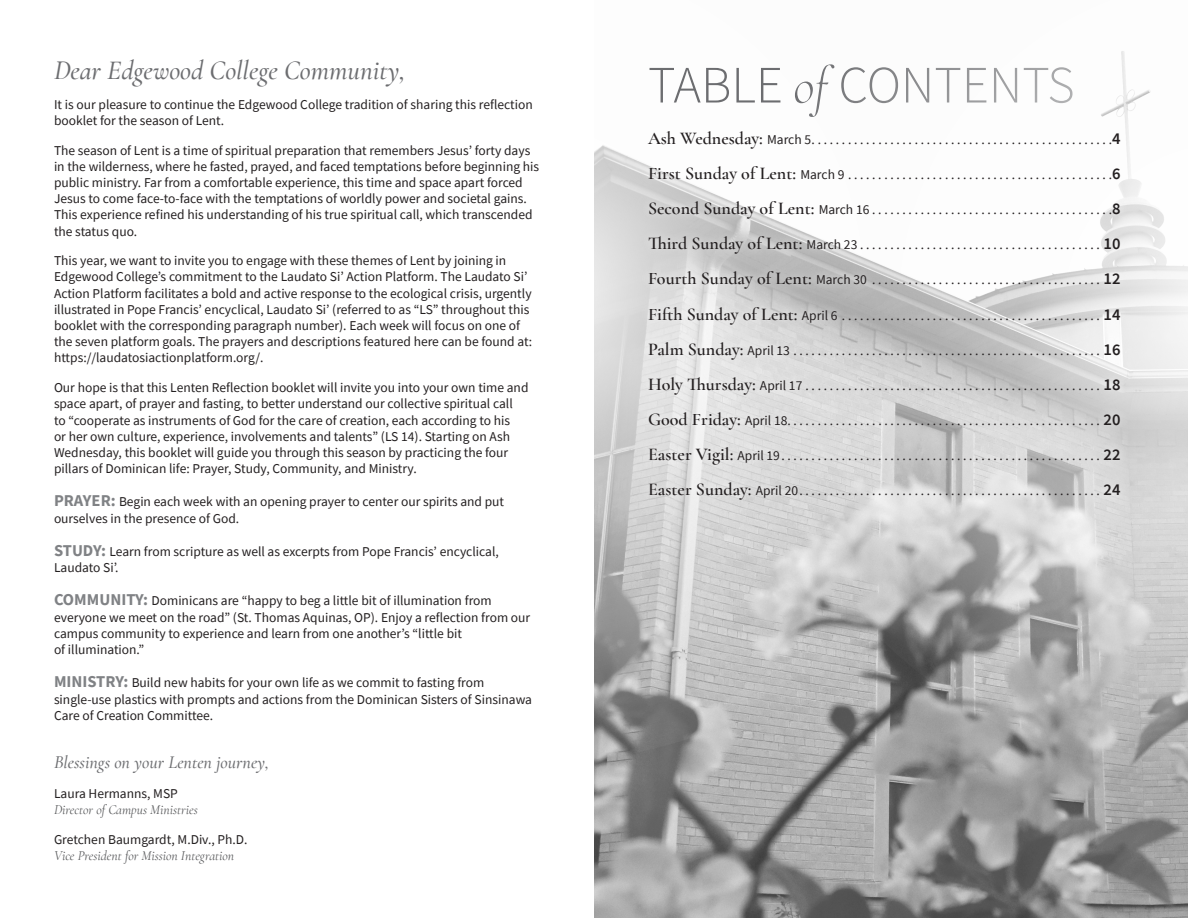
<style>
.page{position:relative;width:1188px;height:918px;background:#fff}
.page>*{position:absolute;margin:0;border:0;box-sizing:border-box;transform-origin:0 0}
.t1{font:300 52.5px "Source Sans Pro";color:#6c6d70}
.body_type{font:italic 500 27px "Cormorant Garamond";color:#6c6d70}
.body_type-2{font:italic 500 18px "Cormorant Garamond";color:#6c6d70}
.body_type-3{font:13.5px/16.2px "Source Sans Pro";color:#231f20}
.body_type-4{font:italic 13.5px/16.2px "Cormorant Garamond";color:#57585a}
.s1{font-weight:700;font-size:16.5px;color:#808285}
.s2{font-family:"Source Sans Pro";font-style:normal;color:#231f20}
.s3{font-family:"Cormorant Garamond";font-style:italic}
.s4{font-family:"Cormorant Garamond";font-weight:600;font-size:18px}
.s5{font-weight:600;font-size:16.5px}
</style>
<div class="page">
<img style="left:594px;top:763px;width:594px;height:155px">
<svg style="left:594px;top:145px;width:145px;height:618px"></svg>
<svg style="left:739px;top:51px;width:449px;height:728px"></svg>
<div style="left:640px;top:122px;width:489px;height:386px;background:#fff;opacity:.75"></div>
<p class="body_type" style="left:54px;top:54px;width:353px">Dear Edgewood College Community,</p>
<p class="body_type-3" style="left:54px;top:96px;width:480px">It is our pleasure to continue the Edgewood College tradition of sharing this reflection booklet for the season of Lent.</p>
<p class="body_type-3" style="left:54px;top:142px;width:487px">The season of Lent is a time of spiritual preparation that remembers Jesus’ forty days in the wilderness, where he fasted, prayed, and faced temptations before beginning his public ministry. Far from a comfortable experience, this time and space apart forced Jesus to come face-to-face with the temptations of worldly power and societal gains.<br>This experience refined his understanding of his true spiritual call, which transcended the status quo.</p>
<p class="body_type-3" style="left:54px;top:253px;width:480px">This year, we want to invite you to engage with these themes of Lent by joining in Edgewood College’s commitment to the Laudato Si’ Action Platform. The Laudato Si’ Action Platform facilitates a bold and active response to the ecological crisis, urgently illustrated in Pope Francis’ encyclical, Laudato Si’ (referred to as “LS” throughout this booklet with the corresponding paragraph number). Each week will focus on one of the seven platform goals. The prayers and descriptions featured here can be found at: https://laudatosiactionplatform.org/.</p>
<p class="body_type-3" style="left:54px;top:379px;width:476px">Our hope is that this Lenten Reflection booklet will invite you into your own time and space apart, of prayer and fasting, to better understand our collective spiritual call<br>to “cooperate as instruments of God for the care of creation, each according to his<br>or her own culture, experience, involvements and talents” (LS 14). Starting on Ash Wednesday, this booklet will guide you through this season by practicing the four pillars of Dominican life: Prayer, Study, Community, and Ministry.</p>
<p class="body_type-3" style="left:54px;top:494px;width:452px"><span class="s1">PRAYER:</span> Begin each week with an opening prayer to center our spirits and put ourselves in the presence of God.</p>
<p class="body_type-3" style="left:54px;top:543px;width:446px"><span class="s1">STUDY:</span> Learn from scripture as well as excerpts from Pope Francis’ encyclical,<br>Laudato Si’.</p>
<p class="body_type-3" style="left:54px;top:593px;width:478px"><span class="s1">COMMUNITY:</span> Dominicans are “happy to beg a little bit of illumination from everyone we meet on the road” (St. Thomas Aquinas, OP). Enjoy a reflection from our campus community to experience and learn from one another’s “little bit<br>of illumination.”</p>
<p class="body_type-3" style="left:54px;top:675px;width:480px"><span class="s1">MINISTRY:</span> Build new habits for your own life as we commit to fasting from single-use plastics with prompts and actions from the Dominican Sisters of Sinsinawa<br>Care of Creation Committee.</p>
<p class="body_type-2" style="left:54px;top:752px;width:217px">Blessings on your Lenten journey,</p>
<p class="body_type-4" style="left:54px;top:786px;width:145px"><span class="s2">Laura Hermanns, MSP<br></span>Director of Campus Ministries</p>
<p class="body_type-4" style="left:54px;top:832px;width:193px"><span class="s2">Gretchen Baumgardt, M.Div., Ph.D.<br></span>Vice President for Mission Integration</p>
<p class="t1" style="left:648px;top:53px;width:428px">TABLE <span class="s3">of</span> CONTENTS</p>
<p class="body_type-3" style="left:648px;top:131px;width:474px"><span class="s4">Ash Wednesday:</span> March 5 . . . . . . . . . . . . . . . . . . . . . . . . . . . . . . . . . . . . . . . . . . . . . . . . . <span class="s5">4</span></p>
<p class="body_type-3" style="left:648px;top:167px;width:474px"><span class="s4">First Sunday of Lent:</span> March 9 . . . . . . . . . . . . . . . . . . . . . . . . . . . . . . . . . . . . . . . . . . . <span class="s5">6</span></p>
<p class="body_type-3" style="left:648px;top:202px;width:474px"><span class="s4">Second Sunday of Lent:</span> March 16 . . . . . . . . . . . . . . . . . . . . . . . . . . . . . . . . . . . . . . . <span class="s5">8</span></p>
<p class="body_type-3" style="left:648px;top:237px;width:474px"><span class="s4">Third Sunday of Lent:</span> March 23 . . . . . . . . . . . . . . . . . . . . . . . . . . . . . . . . . . . . . . . . <span class="s5">10</span></p>
<p class="body_type-3" style="left:648px;top:272px;width:474px"><span class="s4">Fourth Sunday of Lent:</span> March 30 . . . . . . . . . . . . . . . . . . . . . . . . . . . . . . . . . . . . . . <span class="s5">12</span></p>
<p class="body_type-3" style="left:648px;top:307px;width:474px"><span class="s4">Fifth Sunday of Lent:</span> April 6 . . . . . . . . . . . . . . . . . . . . . . . . . . . . . . . . . . . . . . . . . . . <span class="s5">14</span></p>
<p class="body_type-3" style="left:648px;top:342px;width:474px"><span class="s4">Palm Sunday:</span> April 13 . . . . . . . . . . . . . . . . . . . . . . . . . . . . . . . . . . . . . . . . . . . . . . . . . . . <span class="s5">16</span></p>
<p class="body_type-3" style="left:648px;top:377px;width:474px"><span class="s4">Holy Thursday:</span> April 17 . . . . . . . . . . . . . . . . . . . . . . . . . . . . . . . . . . . . . . . . . . . . . . . . . <span class="s5">18</span></p>
<p class="body_type-3" style="left:648px;top:412px;width:474px"><span class="s4">Good Friday:</span> April 18....................................................<span class="s5">20</span></p>
<p class="body_type-3" style="left:648px;top:447px;width:474px"><span class="s4">Easter Vigil:</span> April 19 . . . . . . . . . . . . . . . . . . . . . . . . . . . . . . . . . . . . . . . . . . . . . . . . . . . . . <span class="s5">22</span></p>
<p class="body_type-3" style="left:648px;top:482px;width:474px"><span class="s4">Easter Sunday:</span> April 20 . . . . . . . . . . . . . . . . . . . . . . . . . . . . . . . . . . . . . . . . . . . . . . . . . . <span class="s5">24</span></p>
</div>
